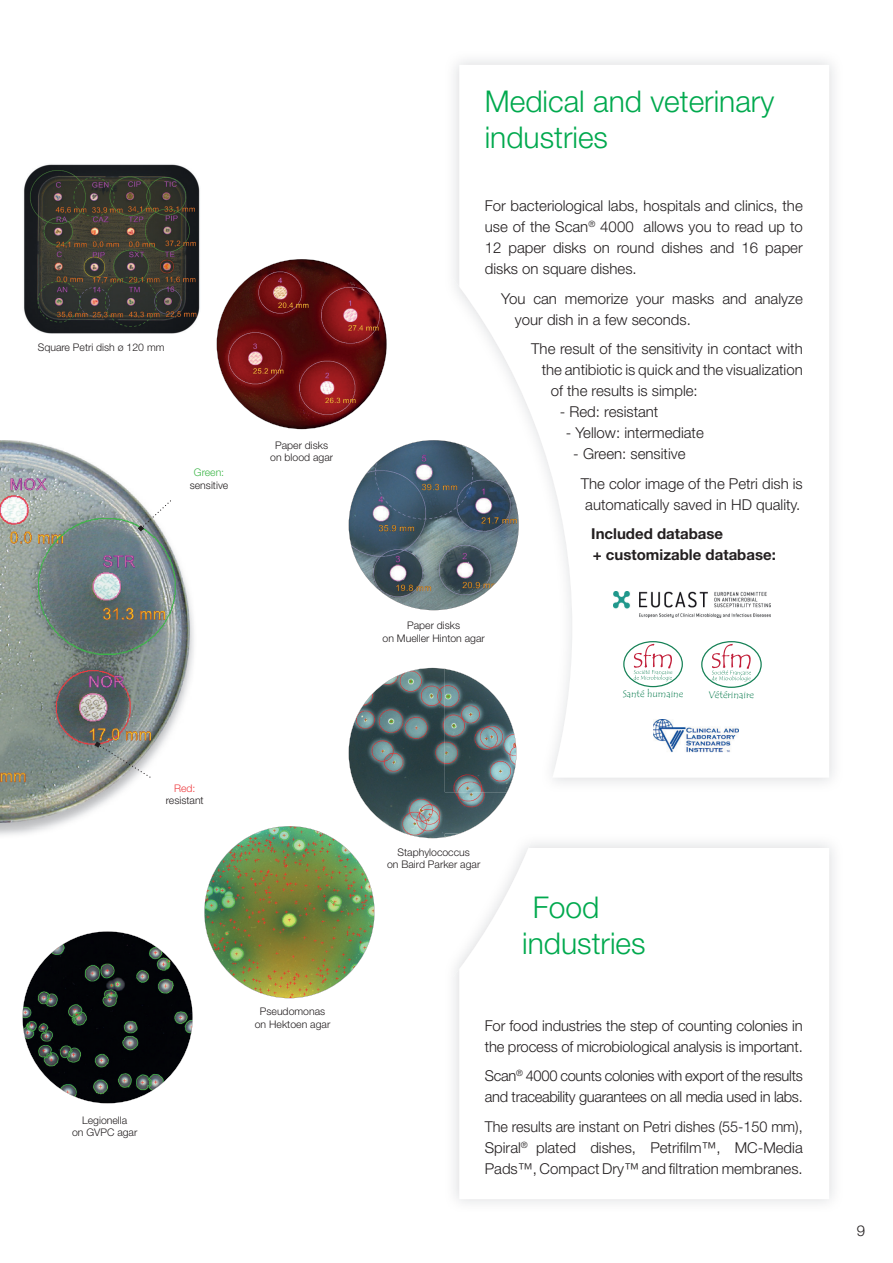
<style>
.page{position:relative;width:893px;height:1263px;background:#fff}
.page>*{position:absolute;margin:0;border:0;box-sizing:border-box;transform-origin:0 0}
.t1{font:300 30px/36px "Helvetica Neue LT Std";color:#00a94e}
.t2{font:300 15px/21px "Helvetica Neue LT Std";color:#231f20}
.t3{font:300 15px/21px "Helvetica Neue LT Std";color:#231f20;text-align:justify;scale:.96 1}
.t4{font:300 15px/21px "Helvetica Neue LT Std";letter-spacing:-.02em;color:#231f20}
.t5{font:700 15px/21px "Helvetica Neue LT Std";color:#231f20}
.t6{font:300 10.5px/12.6px "Helvetica Neue LT Std";color:#231f20;text-align:center}
.t7{font:300 10.5px "Helvetica Neue LT Std";color:#3eb649}
.t8{font:300 10.5px "Helvetica Neue LT Std";color:#ee3d41}
.t9{font:9.9px "Tempus Sans ITC";color:#158156}
.t10{font:9.75px "Tempus Sans ITC";color:#158156}
</style>
<div class="page">
<svg style="left:459px;top:65px;width:370px;height:713px"></svg>
<svg style="left:349px;top:440px;width:170px;height:170px"></svg>
<svg style="left:217px;top:259px;width:170px;height:170px"></svg>
<img style="left:24px;top:164px;width:176px;height:170px">
<img style="left:0;top:440px;width:194px;height:387px">
<svg style="left:138px;top:500px;width:33px;height:31px"></svg>
<svg style="left:94px;top:741px;width:56px;height:37px;background:#9ca19e"></svg>
<svg style="left:22px;top:931px;width:171px;height:172px"></svg>
<img style="left:204px;top:668px;width:312px;height:330px">
<img style="left:614px;top:592px;width:157px;height:26px">
<svg style="left:623px;top:641px;width:60px;height:46px"></svg>
<svg style="left:701px;top:641px;width:61px;height:47px"></svg>
<img style="left:653px;top:720px;width:85px;height:33px">
<p class="t6" style="left:38px;top:342px;width:128px">Square Petri dish ø 120 mm</p>
<p class="t7" style="left:194px;top:469px;width:32px">Green:</p>
<p class="t6" style="left:190px;top:480px;width:40px">sensitive</p>
<p class="t6" style="left:270px;top:440px;width:65px">Paper disks on blood agar</p>
<p class="t8" style="left:174px;top:784px;width:23px">Red:</p>
<p class="t6" style="left:166px;top:795px;width:39px">resistant</p>
<p class="t6" style="left:72px;top:1115px;width:67px">Legionella<br>on GVPC agar</p>
<p class="t6" style="left:255px;top:1006px;width:77px">Pseudomonas on Hektoen agar</p>
<h1 class="t1" style="left:485px;top:87px;width:291px">Medical and veterinary industries</h1>
<p class="t2" style="left:485px;top:197px;width:320px;text-align:justify">For bacteriological labs, hospitals and clinics, the use of the Scan<sup>®</sup> 4000 allows you to read up to 12 paper disks on round dishes and 16 paper disks on square dishes.</p>
<p class="t2" style="left:515px;top:290px;width:290px;text-indent:-14px">You can memorize your masks and analyze your dish in a few seconds.</p>
<p class="t2" style="left:531px;top:340px;width:273px">The result of the sensitivity in contact with</p>
<p class="t2" style="left:542px;top:361px;width:263px">the antibiotic is quick and the visualization</p>
<p class="t2" style="left:551px;top:382px;width:148px">of the results is simple:</p>
<p class="t2" style="left:560px;top:403px;width:100px">- Red: resistant</p>
<p class="t2" style="left:566px;top:424px;width:140px">- Yellow: intermediate</p>
<p class="t2" style="left:581px;top:441px;width:224px;line-height:29.5px;text-indent:-8px">- Green: sensitive<br>The color image of the Petri dish is</p>
<p class="t2" style="left:585px;top:496px;width:217px">automatically saved in HD quality.</p>
<p class="t5" style="left:591px;top:525px;width:186px">Included database<br>+ customizable database:</p>
<p class="t6" style="left:383px;top:621px;width:104px">Paper disks<br>on Mueller Hinton agar</p>
<p class="t10" style="left:623px;top:688px;width:62px">Santé humaine</p>
<p class="t9" style="left:708px;top:689px;width:47px">Vétérinaire</p>
<p class="t6" style="left:387px;top:847px;width:95px">Staphylococcus<br>on Baird Parker agar</p>
<h1 class="t1" style="left:522px;top:893px;width:125px;text-indent:10px">Food industries</h1>
<p class="t2" style="left:485px;top:1017px;width:320px">For food industries the step of counting colonies in the process of microbiological analysis is important.</p>
<p class="t4" style="left:485px;top:1067px;width:320px">Scan<sup>®</sup> 4000 counts colonies with export of the results and traceability guarantees on all media used in labs.</p>
<p class="t3" style="left:485px;top:1118px;width:333px">The results are instant on Petri dishes (55-150 mm), Spiral<sup>®</sup> plated dishes, Petrifilm™, MC-Media Pads™, Compact Dry™ and filtration membranes.</p>
<p class="t2" style="left:857px;top:1222px;width:10px">9</p>
</div>
